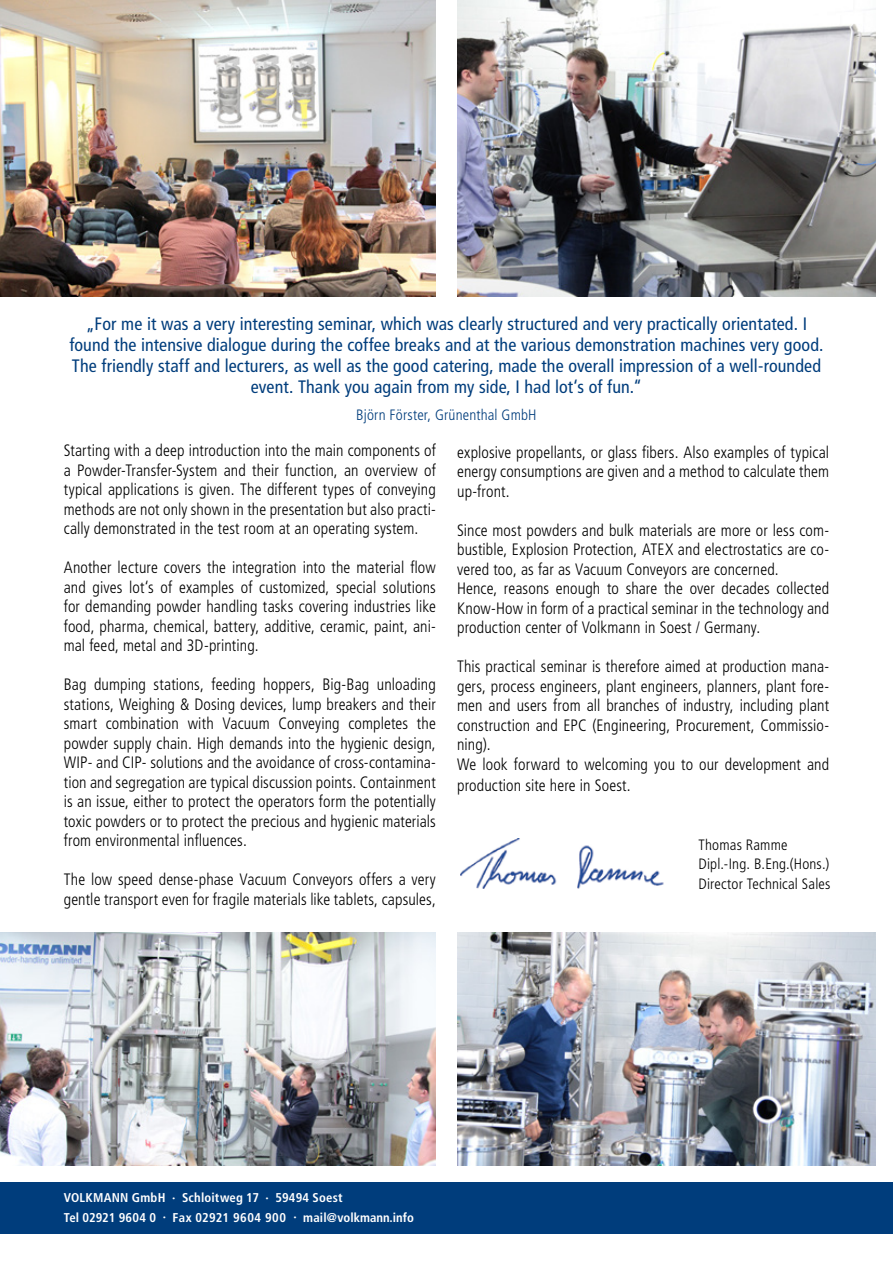
<style>
.page{position:relative;width:893px;height:1263px;background:#fff}
.page>*{position:absolute;margin:0;border:0;box-sizing:border-box;transform-origin:0 0}
.t1{font:condensed 18px/21px "Frutiger LT Std";letter-spacing:.005em;color:#003d7c;text-align:center}
.t2{font:300 condensed 16.5px/19.5px "Frutiger LT Std";letter-spacing:.005em;color:#000;text-align:justify}
.t3{font:300 condensed 15px/19.5px "Frutiger LT Std";letter-spacing:.01em;color:#000}
.t4{font:300 condensed 15px "Frutiger LT Std";letter-spacing:.01em;color:#003d7c}
.t5{font:700 condensed 12.75px/19.5px "Frutiger LT Std";letter-spacing:.015em;color:#fff}
</style>
<div class="page">
<img style="left:0;top:933px;width:436px;height:232px">
<img style="left:457px;top:933px;width:419px;height:232px">
<div style="left:0;top:1182px;width:893px;height:51px;background:#003d7c"></div>
<img style="left:460px;top:838px;width:204px;height:50px">
<img style="left:0;top:0;width:436px;height:296px">
<img style="left:457px;top:0;width:419px;height:296px">
<p class="t1" style="left:69px;top:313px;width:755px">„For me it was a very interesting seminar, which was clearly structured and very practically orientated. I found the intensive dialogue during the coffee breaks and at the various demonstration machines very good.<br>The friendly staff and lecturers, as well as the good catering, made the overall impression of a well-rounded event. Thank you again from my side, I had lot‘s of fun.“</p>
<p class="t4" style="left:356px;top:406px;width:182px">Björn Förster, Grünenthal GmbH</p>
<p class="t2" style="left:64px;top:441px;width:374px">Starting with a deep introduction into the main components of a Powder-Transfer-System and their function, an overview of typical applications is given. The different types of conveying methods are not only shown in the presentation but also practi&shy;cally demonstrated in the test room at an operating system.</p>
<p class="t2" style="left:64px;top:558px;width:374px">Another lecture covers the integration into the material flow and gives lot‘s of examples of customized, special solutions for demanding powder handling tasks covering industries like food, pharma, chemical, battery, additive, ceramic, paint, ani&shy;mal feed, metal and 3D-printing.</p>
<p class="t2" style="left:64px;top:675px;width:374px">Bag dumping stations, feeding hoppers, Big-Bag unloading stations, Weighing &amp; Dosing devices, lump breakers and their smart combination with Vacuum Conveying completes the powder supply chain. High demands into the hygienic design, WIP- and CIP- solutions and the avoidance of cross-contamina&shy;tion and segregation are typical discussion points. Containment is an issue, either to protect the operators form the potentially toxic powders or to protect the precious and hygienic materials from environmental influences.</p>
<p class="t2" style="left:64px;top:870px;width:374px">The low speed dense-phase Vacuum Conveyors offers a very gentle transport even for fragile materials like tablets, capsules,</p>
<p class="t2" style="left:457px;top:442px;width:374px">explosive propellants, or glass fibers. Also examples of typical energy consumptions are given and a method to calculate them up-front.</p>
<p class="t2" style="left:457px;top:520px;width:374px;text-align:left">Since most powders and bulk materials are more or less com&shy;bustible, Explosion Protection, ATEX and electrostatics are co&shy;vered too, as far as Vacuum Conveyors are concerned.<br>Hence, reasons enough to share the over decades collected Know-How in form of a practical seminar in the technology and production center of Volkmann in Soest / Germany.</p>
<p class="t2" style="left:457px;top:657px;width:374px;text-align:left">This practical seminar is therefore aimed at production mana&shy;gers, process engineers, plant engineers, planners, plant fore&shy;men and users from all branches of industry, including plant construction and EPC (Engineering, Procurement, Commissio&shy;ning).<br>We look forward to welcoming you to our development and</p>
<p class="t2" style="left:457px;top:776px;width:175px">production site here in Soest.</p>
<p class="t3" style="left:698px;top:835px;width:134px">Thomas Ramme<br>Dipl.-Ing. B.Eng.(Hons.)<br>Director Technical Sales</p>
<p class="t5" style="left:64px;top:1188px;width:352px">VOLKMANN GmbH · Schloitweg 17 · 59494 Soest<br>Tel 02921 9604 0 · Fax 02921 9604 900 · mail@volkmann.info</p>
</div>
